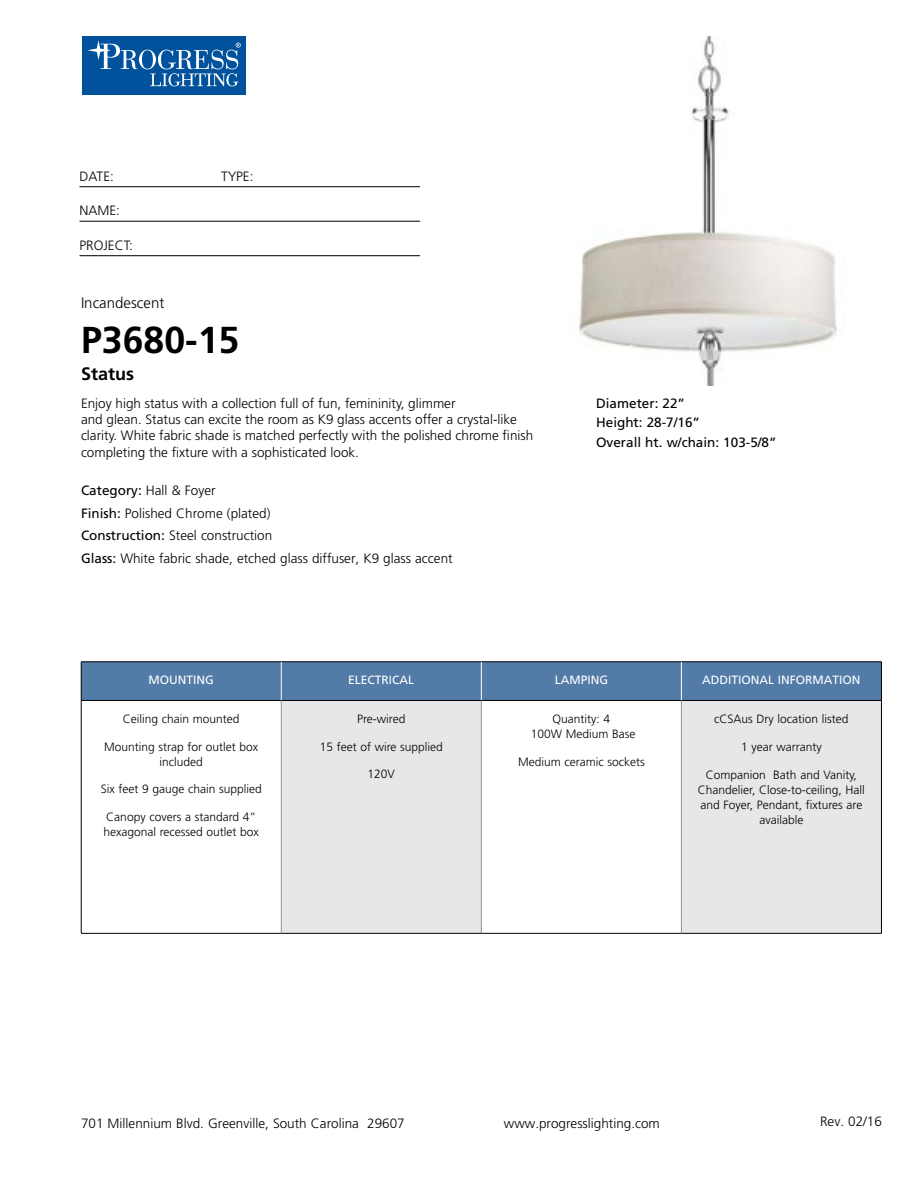
<style>
.page{position:relative;width:918px;height:1188px;background:#fff}
.page>*{position:absolute;margin:0;border:0;box-sizing:border-box;transform-origin:0 0}
.t1{font:700 37.5px "Frutiger LT Std";color:#000}
.t2{font:700 18px "Frutiger LT Std";color:#000}
.t3{font:300 15px "Frutiger LT Std";color:#000}
.t4{font:300 13.5px/16.2px "Frutiger LT Std";color:#000}
.t5{font:13.5px/19.5px "Frutiger LT Std";color:#000}
.t6{font:300 12px/15px "Frutiger LT Std";color:#000;text-align:center}
.t7{font:12px "Frutiger LT Std";color:#fff}
.s1{font-weight:400}
</style>
<div class="page">
<div style="left:82px;top:36px;width:164px;height:59px;background:#00529c"></div>
<svg style="left:139px;top:50px;width:17px;height:19px"></svg>
<div style="left:142px;top:50px;width:11px;height:19px;background:#00529c;border-radius:50%"></div>
<svg style="left:87px;top:40px;width:51px;height:29px"></svg>
<svg style="left:150px;top:43px;width:91px;height:43px"></svg>
<hr style="left:80px;top:186px;width:340px;height:1px;background:#000">
<hr style="left:80px;top:221px;width:340px;height:1px;background:#000">
<hr style="left:80px;top:255px;width:340px;height:1px;background:#000">
<div style="left:82px;top:663px;width:799px;height:37px;background:#527ba8"></div>
<div style="left:281px;top:700px;width:200px;height:233px;background:#e6e7e8"></div>
<div style="left:681px;top:700px;width:200px;height:233px;background:#e6e7e8"></div>
<hr style="left:281px;top:701px;width:1px;height:232px;background:#939598">
<hr style="left:481px;top:701px;width:1px;height:232px;background:#939598">
<hr style="left:681px;top:701px;width:1px;height:232px;background:#939598">
<hr style="left:81px;top:700px;width:200px;height:1px;background:#000">
<hr style="left:281px;top:700px;width:200px;height:1px;background:#000">
<hr style="left:481px;top:700px;width:200px;height:1px;background:#000">
<hr style="left:681px;top:700px;width:200px;height:1px;background:#000">
<hr style="left:81px;top:933px;width:200px;height:1px;background:#000">
<hr style="left:281px;top:933px;width:200px;height:1px;background:#000">
<hr style="left:481px;top:933px;width:200px;height:1px;background:#000">
<hr style="left:681px;top:933px;width:201px;height:1px;background:#000">
<hr style="left:81px;top:662px;width:200px;height:1px;background:#000">
<hr style="left:81px;top:662px;width:1px;height:38px;background:#000">
<hr style="left:281px;top:662px;width:200px;height:1px;background:#000">
<hr style="left:481px;top:662px;width:200px;height:1px;background:#000">
<hr style="left:681px;top:662px;width:201px;height:1px;background:#000">
<hr style="left:881px;top:662px;width:1px;height:38px;background:#000">
<hr style="left:81px;top:700px;width:1px;height:233px;background:#000">
<hr style="left:881px;top:700px;width:1px;height:233px;background:#000">
<hr style="left:281px;top:662px;width:1px;height:38px;background:#fff">
<hr style="left:681px;top:662px;width:1px;height:38px;background:#fff">
<hr style="left:481px;top:662px;width:1px;height:38px;background:#fff">
<img style="left:579px;top:36px;width:258px;height:349px">
<p class="t4" style="left:80px;top:168px;width:36px">DATE:</p>
<p class="t4" style="left:221px;top:168px;width:34px">TYPE:</p>
<p class="t4" style="left:80px;top:203px;width:42px">NAME:</p>
<p class="t4" style="left:80px;top:237px;width:55px">PROJECT:</p>
<p class="t3" style="left:81px;top:294px;width:85px">Incandescent</p>
<h1 class="t1" style="left:81px;top:318px;width:160px">P3680-15</h1>
<h2 class="t2" style="left:81px;top:363px;width:55px">Status</h2>
<p class="t4" style="left:81px;top:395px;width:454px">Enjoy high status with a collection full of fun, femininity, glimmer<br>and glean. Status can excite the room as K9 glass accents offer a crystal-like clarity. White fabric shade is matched perfectly with the polished chrome finish completing the fixture with a sophisticated look.</p>
<p class="t4" style="left:81px;top:480px;width:373px;line-height:22.5px"><span class="s1">Category:</span> Hall &amp; Foyer<br><span class="s1">Finish:</span> Polished Chrome (plated)<br><span class="s1">Construction:</span> Steel construction<br><span class="s1">Glass:</span> White fabric shade, etched glass diffuser, K9 glass accent</p>
<p class="t5" style="left:596px;top:393px;width:182px">Diameter: 22”<br>Height: 28-7/16”<br>Overall ht. w/chain: 103-5/8”</p>
<p class="t7" style="left:149px;top:673px;width:67px">MOUNTING</p>
<p class="t7" style="left:348px;top:673px;width:68px">ELECTRICAL</p>
<p class="t7" style="left:555px;top:673px;width:55px">LAMPING</p>
<p class="t7" style="left:702px;top:673px;width:160px">ADDITIONAL INFORMATION</p>
<p class="t6" style="left:123px;top:711px;width:118px">Ceiling chain mounted</p>
<p class="t6" style="left:104px;top:739px;width:156px">Mounting strap for outlet box included</p>
<p class="t6" style="left:101px;top:782px;width:163px">Six feet 9 gauge chain supplied</p>
<p class="t6" style="left:103px;top:810px;width:157px;text-align:left">Canopy covers a standard 4” hexagonal recessed outlet box</p>
<p class="t6" style="left:357px;top:712px;width:50px">Pre-wired</p>
<p class="t6" style="left:320px;top:739px;width:125px">15 feet of wire supplied</p>
<p class="t6" style="left:368px;top:767px;width:29px">120V</p>
<p class="t6" style="left:714px;top:712px;width:136px">cCSAus Dry location listed</p>
<p class="t6" style="left:741px;top:739px;width:82px">1 year warranty</p>
<p class="t6" style="left:698px;top:767px;width:168px">Companion Bath and Vanity,<br>Chandelier, Close-to-ceiling, Hall and Foyer, Pendant, fixtures are available</p>
<p class="t6" style="left:531px;top:712px;width:106px">Quantity: 4<br>100W Medium Base</p>
<p class="t6" style="left:518px;top:754px;width:128px">Medium ceramic sockets</p>
<p class="t4" style="left:81px;top:1115px;width:325px">701 Millennium Blvd. Greenville, South Carolina 29607</p>
<p class="t4" style="left:504px;top:1115px;width:158px">www.progresslighting.com</p>
<p class="t4" style="left:820px;top:1114px;width:63px">Rev. 02/16</p>
</div>
